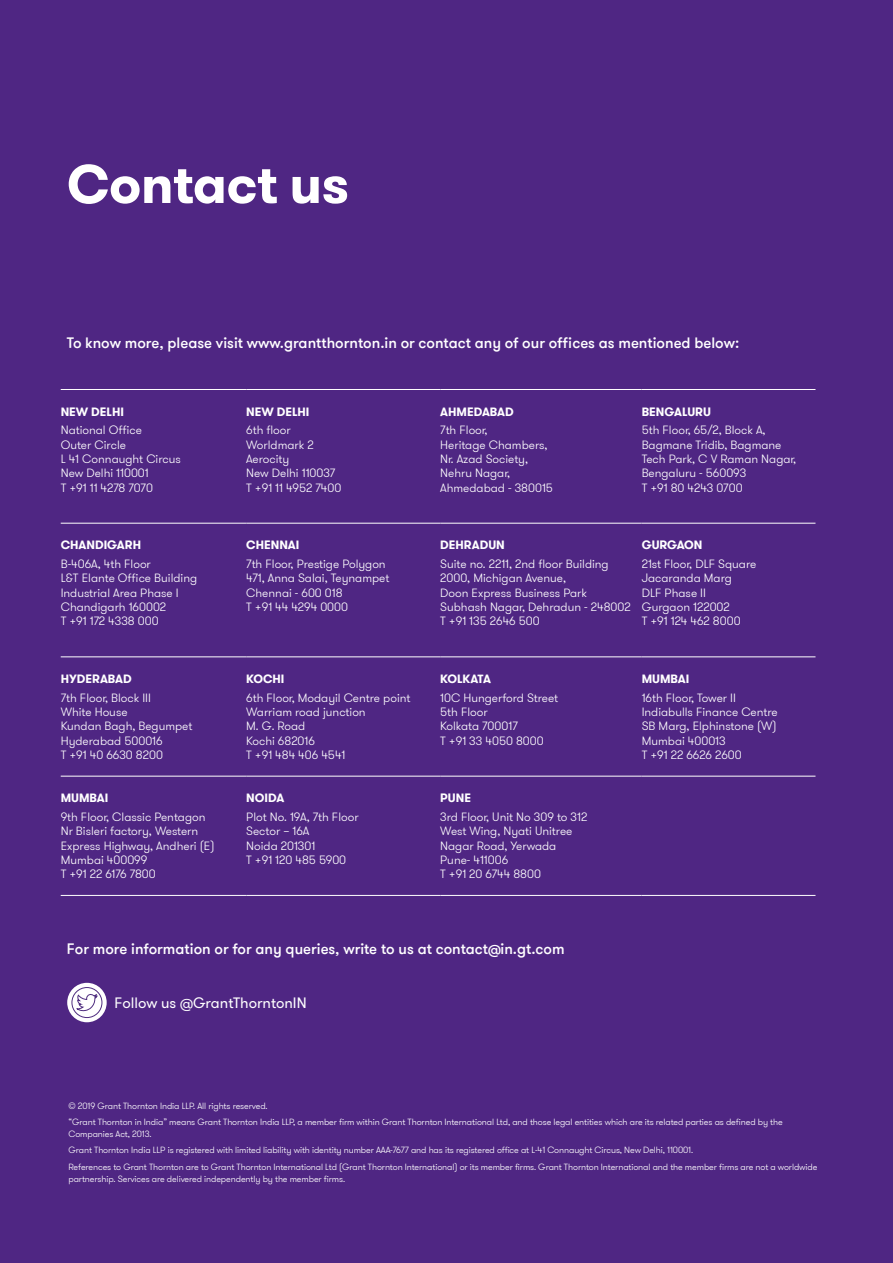
<style>
.page{position:relative;width:893px;height:1263px;background:#4f2683}
.page>*{position:absolute;margin:0;border:0;box-sizing:border-box;transform-origin:0 0}
.t1{font:700 54px "GT Walsheim Pro";letter-spacing:-.01em;color:#fff}
.t2{font:500 15px "GT Walsheim Pro";color:#fff}
.t3{font:15px "GT Walsheim Pro";color:#fff}
.t4{font:300 12px/14.4px "GT Walsheim Pro";color:#fff}
.t5{font:700 12px "GT Walsheim Pro";color:#fff}
.t6{font:700 12px "GT Walsheim Pro";letter-spacing:-.03em;color:#fff}
.t7{font:300 9px/16.2px "GT Walsheim Pro";letter-spacing:-.01em;color:#fff}
</style>
<div class="page">
<svg style="left:67px;top:983px;width:40px;height:39px"></svg>
<div style="left:72px;top:987px;width:30px;height:31px;border:1px solid #4f2d7f;border-radius:50%"></div>
<svg style="left:76px;top:993px;width:23px;height:18px"></svg>
<hr style="left:61px;top:389px;width:185px;height:1px;background:#fff">
<hr style="left:246px;top:389px;width:194px;height:1px;background:#fff">
<hr style="left:440px;top:389px;width:202px;height:1px;background:#fff">
<hr style="left:642px;top:389px;width:173px;height:1px;background:#fff">
<hr style="left:61px;top:523px;width:185px;height:1px;background:#fff">
<hr style="left:246px;top:523px;width:194px;height:1px;background:#fff">
<hr style="left:440px;top:523px;width:202px;height:1px;background:#fff">
<hr style="left:642px;top:523px;width:173px;height:1px;background:#fff">
<hr style="left:61px;top:656px;width:185px;height:1px;background:#fff">
<hr style="left:246px;top:656px;width:194px;height:1px;background:#fff">
<hr style="left:440px;top:656px;width:202px;height:1px;background:#fff">
<hr style="left:642px;top:656px;width:173px;height:1px;background:#fff">
<hr style="left:61px;top:776px;width:185px;height:1px;background:#fff">
<hr style="left:246px;top:776px;width:194px;height:1px;background:#fff">
<hr style="left:440px;top:776px;width:202px;height:1px;background:#fff">
<hr style="left:642px;top:776px;width:173px;height:1px;background:#fff">
<hr style="left:61px;top:895px;width:185px;height:1px;background:#fff">
<hr style="left:246px;top:895px;width:194px;height:1px;background:#fff">
<hr style="left:440px;top:895px;width:202px;height:1px;background:#fff">
<hr style="left:642px;top:895px;width:173px;height:1px;background:#fff">
<h1 class="t1" style="left:67px;top:149px;width:284px">Contact us</h1>
<p class="t2" style="left:67px;top:333px;width:674px">To know more, please visit www.grantthornton.in or contact any of our offices as mentioned below:</p>
<p class="t5" style="left:61px;top:403px;width:65px">NEW DELHI</p>
<p class="t4" style="left:61px;top:423px;width:122px">National Office<br>Outer Circle<br>L 41 Connaught Circus<br>New Delhi 110001<br>T +91 11 4278 7070</p>
<p class="t5" style="left:61px;top:537px;width:82px">CHANDIGARH</p>
<p class="t4" style="left:61px;top:557px;width:138px">B-406A, 4th Floor<br>L&amp;T Elante Office Building<br>Industrial Area Phase I<br>Chandigarh 160002<br>T +91 172 4338 000</p>
<p class="t5" style="left:61px;top:671px;width:73px">HYDERABAD</p>
<p class="t4" style="left:61px;top:690px;width:133px">7th Floor, Block III<br>White House<br>Kundan Bagh, Begumpet<br>Hyderabad 500016<br>T +91 40 6630 8200</p>
<p class="t5" style="left:61px;top:790px;width:49px">MUMBAI</p>
<p class="t4" style="left:61px;top:810px;width:155px">9th Floor, Classic Pentagon<br>Nr Bisleri factory, Western<br>Express Highway, Andheri (E)<br>Mumbai 400099<br>T +91 22 6176 7800</p>
<p class="t5" style="left:246px;top:403px;width:65px">NEW DELHI</p>
<p class="t4" style="left:246px;top:423px;width:97px">6th floor<br>Worldmark 2<br>Aerocity<br>New Delhi 110037<br>T +91 11 4952 7400</p>
<p class="t5" style="left:246px;top:537px;width:55px">CHENNAI</p>
<p class="t4" style="left:246px;top:557px;width:145px">7th Floor, Prestige Polygon<br>471, Anna Salai, Teynampet<br>Chennai - 600 018<br>T +91 44 4294 0000</p>
<p class="t5" style="left:246px;top:671px;width:40px">KOCHI</p>
<p class="t4" style="left:246px;top:690px;width:166px">6th Floor, Modayil Centre point<br>Warriam road junction<br>M. G. Road<br>Kochi 682016<br>T +91 484 406 4541</p>
<p class="t5" style="left:246px;top:790px;width:40px">NOIDA</p>
<p class="t4" style="left:246px;top:810px;width:114px">Plot No. 19A, 7th Floor<br>Sector – 16A<br>Noida 201301<br>T +91 120 485 5900</p>
<p class="t5" style="left:440px;top:403px;width:75px">AHMEDABAD</p>
<p class="t4" style="left:440px;top:423px;width:114px">7th Floor,<br>Heritage Chambers,<br>Nr. Azad Society,<br>Nehru Nagar,<br>Ahmedabad - 380015</p>
<p class="t5" style="left:642px;top:403px;width:71px">BENGALURU</p>
<p class="t4" style="left:642px;top:423px;width:156px">5th Floor, 65/2, Block A,<br>Bagmane Tridib, Bagmane<br>Tech Park, C V Raman Nagar,<br>Bengaluru - 560093<br>T +91 80 4243 0700</p>
<p class="t5" style="left:440px;top:537px;width:66px">DEHRADUN</p>
<p class="t4" style="left:440px;top:557px;width:192px">Suite no. 2211, 2nd floor Building<br>2000, Michigan Avenue,<br>Doon Express Business Park<br>Subhash Nagar, Dehradun - 248002<br>T +91 135 2646 500</p>
<p class="t5" style="left:642px;top:537px;width:62px">GURGAON</p>
<p class="t4" style="left:642px;top:557px;width:116px">21st Floor, DLF Square<br>Jacaranda Marg<br>DLF Phase II<br>Gurgaon 122002<br>T +91 124 462 8000</p>
<p class="t6" style="left:440px;top:671px;width:52px">KOLKATA</p>
<p class="t4" style="left:440px;top:690px;width:119px">10C Hungerford Street<br>5th Floor<br>Kolkata 700017<br>T +91 33 4050 8000</p>
<p class="t5" style="left:440px;top:790px;width:32px">PUNE</p>
<p class="t4" style="left:440px;top:810px;width:149px">3rd Floor, Unit No 309 to 312<br>West Wing, Nyati Unitree<br>Nagar Road, Yerwada<br>Pune- 411006<br>T +91 20 6744 8800</p>
<p class="t5" style="left:642px;top:671px;width:49px">MUMBAI</p>
<p class="t4" style="left:642px;top:690px;width:138px">16th Floor, Tower II<br>Indiabulls Finance Centre<br>SB Marg, Elphinstone (W)<br>Mumbai 400013<br>T +91 22 6626 2600</p>
<p class="t2" style="left:67px;top:939px;width:499px">For more information or for any queries, write to us at contact@in.gt.com</p>
<p class="t3" style="left:115px;top:993px;width:194px">Follow us @GrantThorntonIN</p>
<p class="t7" style="left:68px;top:1098px;width:716px">© 2019 Grant Thornton India LLP. All rights reserved.<br>“Grant Thornton in India” means Grant Thornton India LLP, a member firm within Grant Thornton International Ltd, and those legal entities which are its related parties as defined by the</p>
<p class="t7" style="left:68px;top:1126px;width:750px">Companies Act, 2013.<br>Grant Thornton India LLP is registered with limited liability with identity number AAA-7677 and has its registered office at L-41 Connaught Circus, New Delhi, 110001.<br>References to Grant Thornton are to Grant Thornton International Ltd (Grant Thornton International) or its member firms. Grant Thornton International and the member firms are not a worldwide</p>
<p class="t7" style="left:68px;top:1170px;width:278px">partnership. Services are delivered independently by the member firms.</p>
</div>
